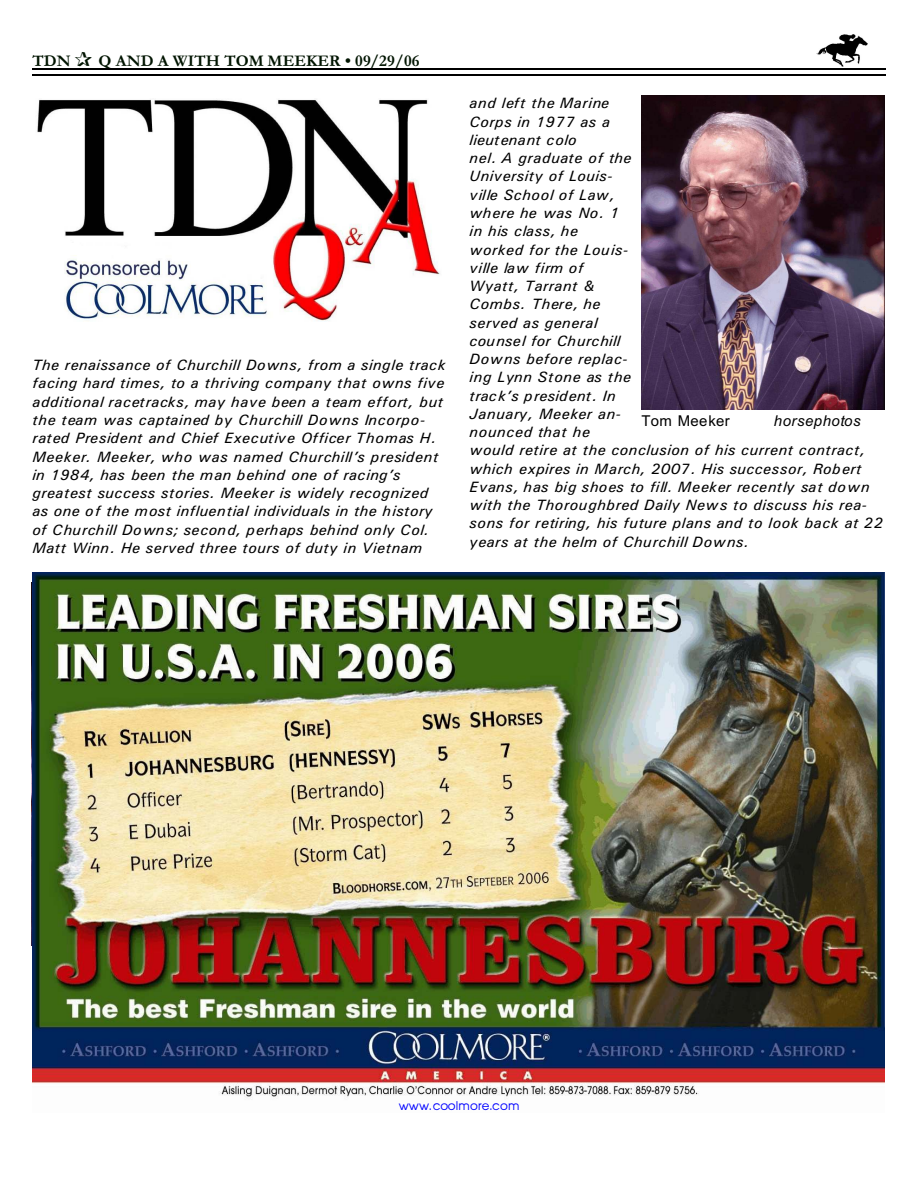
<style>
.page{position:relative;width:918px;height:1188px;background:#fff}
.page>*{position:absolute;margin:0;border:0;box-sizing:border-box;transform-origin:0 0}
.t1{font:700 16.5px "Garamond";letter-spacing:.005em;color:#001400}
.t2{font:italic 15px/18.3px "Univers";letter-spacing:.03em;color:#000}
.t3{font:italic 15px "Arial";letter-spacing:.035em;color:#000}
.t4{font:15px "Arial";letter-spacing:.02em;color:#000}
.t5{font:12px "Advance";letter-spacing:.015em;color:#00f}
</style>
<div class="page">
<img style="left:817px;top:35px;width:51px;height:31px">
<hr style="left:32px;top:68px;width:853px;height:1px;background:#000">
<hr style="left:32px;top:75px;width:853px;height:1px;background:#000">
<img style="left:37px;top:99px;width:403px;height:222px">
<img style="left:32px;top:572px;width:852px;height:526px">
<img style="left:642px;top:96px;width:243px;height:313px">
<p class="t1" style="left:32px;top:55px;width:40px">TDN</p>
<p class="t1" style="left:98px;top:55px;width:323px">Q AND A WITH TOM MEEKER • 09/29/06</p>
<p class="t2" style="left:32px;top:357px;width:415px">The renaissance of Churchill Downs, from a single track facing hard times, to a thriving company that owns five additional racetracks, may have been a team effort, but the team was captained by Churchill Downs Incorpo&shy;rated President and Chief Executive Officer Thomas H.<br>Meeker. Meeker, who was named Churchill’s president in 1984, has been the man behind one of racing’s greatest success stories. Meeker is widely recognized as one of the most influential individuals in the history of Churchill Downs; second, perhaps behind only Col.<br>Matt Winn. He served three tours of duty in Vietnam</p>
<p class="t2" style="left:470px;top:95px;width:415px">and left the Marine<br>Corps in 1977 as a<br>lieutenant colo<br>nel. A graduate of the<br>University of Louis-<br>ville School of Law,<br>where he was No. 1<br>in his class, he<br>worked for the Louis-<br>ville law firm of<br>Wyatt, Tarrant &amp;<br>Combs. There, he<br>served as general<br>counsel for Churchill<br>Downs before replac-<br>ing Lynn Stone as the<br>track’s president. In<br>January, Meeker an-<br>nounced that he<br>would retire at the conclusion of his current contract, which expires in March, 2007. His successor, Robert<br>Evans, has big shoes to fill. Meeker recently sat down with the Thoroughbred Daily News to discuss his rea&shy;sons for retiring, his future plans and to look back at 22 years at the helm of Churchill Downs.</p>
<p class="t4" style="left:642px;top:415px;width:90px">Tom Meeker</p>
<p class="t3" style="left:774px;top:415px;width:88px">horsephotos</p>
<p class="t5" style="left:399px;top:1101px;width:122px">www.coolmore.com</p>
</div>
